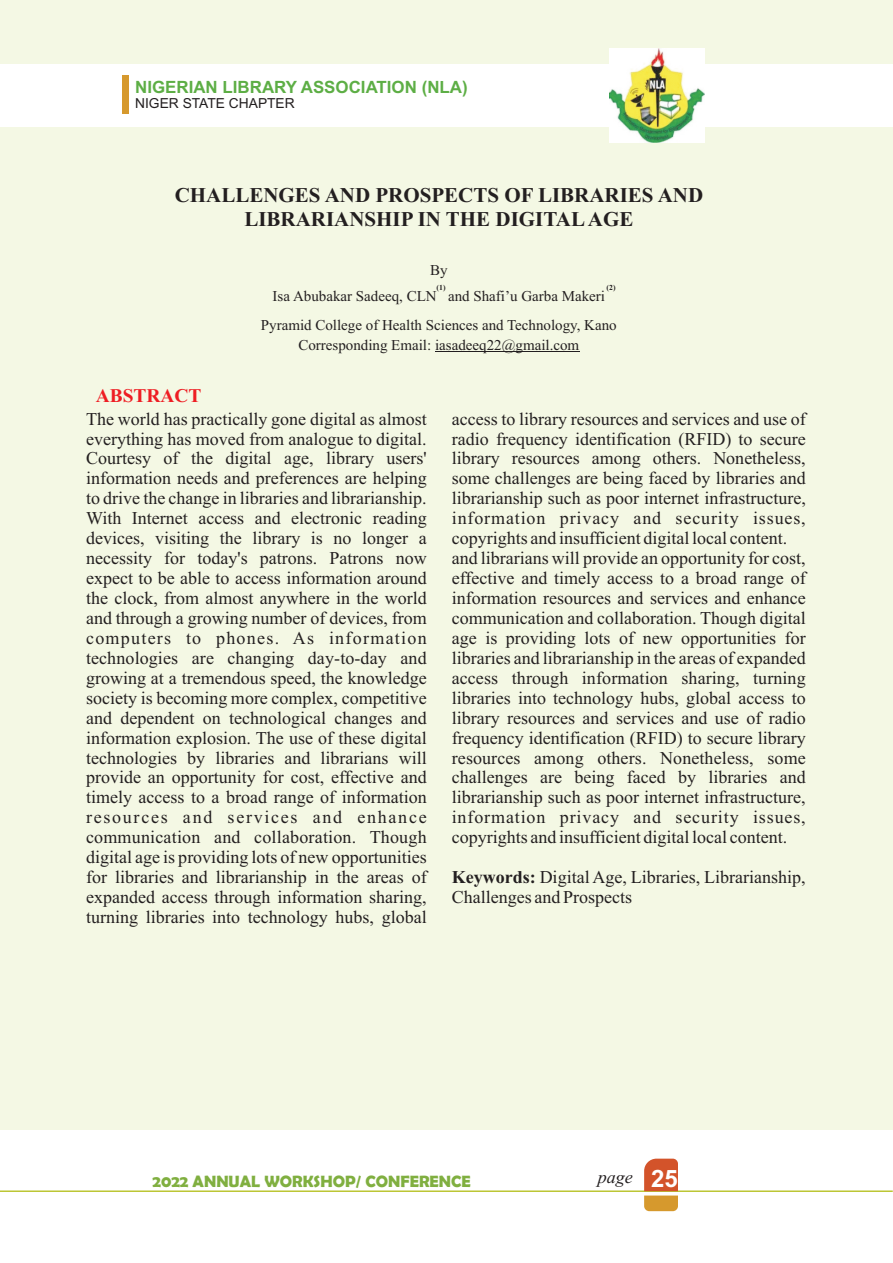
<style>
.page{position:relative;width:893px;height:1263px;background:#f4f8e4}
.page>*{position:absolute;margin:0;border:0;box-sizing:border-box;transform-origin:0 0}
.t1{font:700 21px/23.2px "Times New Roman";color:#231f20;text-align:center}
.t2{font:700 19.35px "Times New Roman";color:#ee1d23}
.t3{font:18px/20px "Times New Roman";color:#231f20}
.t4{font:italic 18px "Times New Roman";color:#231f20}
.t5{font:700 16.95px "Arial";color:#5dae45}
.t6{font:700 16.5px "Berlin Sans FB Demi";color:#80af40}
.t7{font:15px/26.5px "Times New Roman";color:#231f20;text-align:center}
.t8{font:13.8px "Arial";color:#231f20}
.t9{font:700 7.8px "Times New Roman";color:#231f20}
.s1{font-weight:700}
.s2{font-family:"Arial";font-weight:700;font-style:normal;font-size:24px;color:#fff}
</style>
<div class="page">
<div style="left:0;top:1130px;width:893px;height:133px;background:#fff"></div>
<div style="left:0;top:64px;width:893px;height:63px;background:#fff"></div>
<div style="left:122px;top:75px;width:7px;height:39px;background:#d6992d"></div>
<hr style="left:0;top:1190px;width:893px;height:2px;background:#bcc634">
<svg style="left:644px;top:1159px;width:34px;height:52px;background:#d7793f"></svg>
<img style="left:610px;top:49px;width:94px;height:94px">
<hr style="left:435px;top:351px;width:144px;height:1px;background:#231f20">
<p class="t5" style="left:135px;top:80px;width:334px">NIGERIAN LIBRARY ASSOCIATION (NLA)</p>
<p class="t8" style="left:135px;top:98px;width:161px">NIGER STATE CHAPTER</p>
<p class="t1" style="left:175px;top:186px;width:530px">CHALLENGES AND PROSPECTS OF LIBRARIES AND<br>LIBRARIANSHIP IN THE DIGITALAGE</p>
<p class="t2" style="left:96px;top:389px;width:107px">ABSTRACT</p>
<p class="t7" style="left:273px;top:258px;width:334px">By<br>Isa Abubakar Sadeeq, CLN and Shafi’u Garba Makeri</p>
<p class="t7" style="left:261px;top:316px;width:357px;line-height:20.1px">Pyramid College of Health Sciences and Technology, Kano<br>Corresponding Email: iasadeeq22@gmail.com</p>
<p class="t9" style="left:437px;top:285px;width:11px">(1)</p>
<p class="t9" style="left:607px;top:285px;width:11px">(2)</p>
<p class="t3" style="left:86px;top:410px;width:342px;text-align:justify">The world has practically gone digital as almost everything has moved from analogue to digital.<br>Courtesy of the digital age, library users' information needs and preferences are helping to drive the change in libraries and librarianship.<br>With Internet access and electronic reading devices, visiting the library is no longer a necessity for today's patrons. Patrons now expect to be able to access information around the clock, from almost anywhere in the world and through a growing number of devices, from computers to phones. As information technologies are changing day-to-day and growing at a tremendous speed, the knowledge society is becoming more complex, competitive and dependent on technological changes and information explosion. The use of these digital technologies by libraries and librarians will provide an opportunity for cost, effective and timely access to a broad range of information resources and services and enhance communication and collaboration. Though digital age is providing lots of new opportunities for libraries and librarianship in the areas of expanded access through information sharing, turning libraries into technology hubs, global</p>
<p class="t3" style="left:452px;top:410px;width:356px">access to library resources and services and use of radio frequency identification (RFID) to secure library resources among others. Nonetheless, some challenges are being faced by libraries and librarianship such as poor internet infrastructure, information privacy and security issues, copyrights and insufficient digital local content. and librarians will provide an opportunity for cost, effective and timely access to a broad range of information resources and services and enhance communication and collaboration. Though digital age is providing lots of new opportunities for libraries and librarianship in the areas of expanded access through information sharing, turning libraries into technology hubs, global access to library resources and services and use of radio frequency identification (RFID) to secure library resources among others. Nonetheless, some challenges are being faced by libraries and librarianship such as poor internet infrastructure, information privacy and security issues, copyrights and insufficient digital local content.</p>
<p class="t3" style="left:452px;top:869px;width:355px"><span class="s1">Keywords:</span> Digital Age, Libraries, Librarianship,<br>Challenges and Prospects</p>
<p class="t6" style="left:152px;top:1171px;width:320px">2022 ANNUAL WORKSHOP/ CONFERENCE</p>
<p class="t4" style="left:598px;top:1171px;width:82px">page <span class="s2">25</span></p>
</div>
